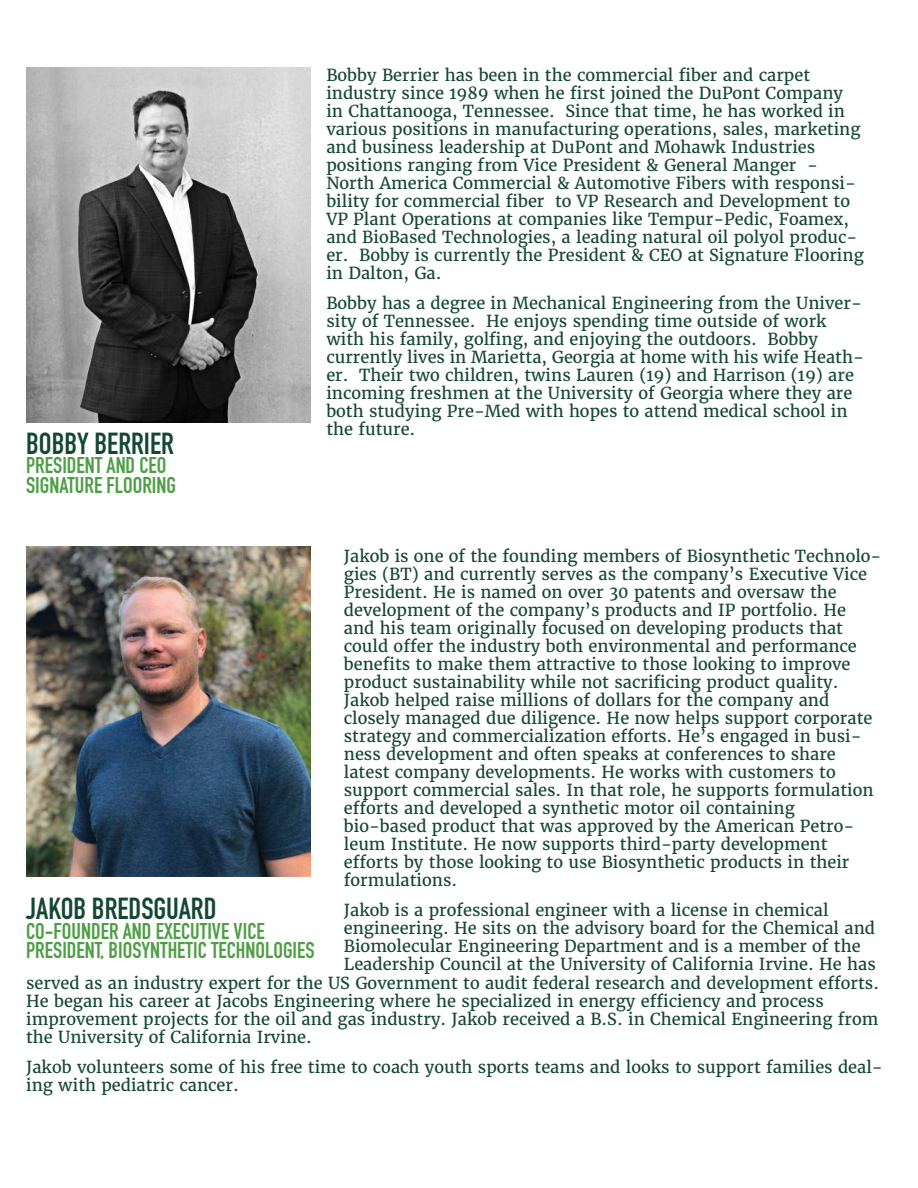
<style>
.page{position:relative;width:918px;height:1188px;background:#fff}
.page>*{position:absolute;margin:0;border:0;box-sizing:border-box;transform-origin:0 0}
.t1{font:700 30px "DIN Condensed";color:#154834}
.t2{font:700 22.5px/19.5px "DIN Condensed";color:#4e9e45}
.t3{font:16.5px/18px "Merriweather";color:#164834}
</style>
<div class="page">
<img style="left:26px;top:547px;width:285px;height:329px">
<img style="left:26px;top:67px;width:285px;height:356px">
<h1 class="t1" style="left:26px;top:432px;width:149px">BOBBY BERRIER</h1>
<h2 class="t2" style="left:26px;top:457px;width:151px">PRESIDENT AND CEO<br>SIGNATURE FLOORING</h2>
<p class="t3" style="left:326px;top:66px;width:539px">Bobby Berrier has been in the commercial fiber and carpet industry since 1989 when he first joined the DuPont Company in Chattanooga, Tennessee. Since that time, he has worked in various positions in manufacturing operations, sales, marketing and business leadership at DuPont and Mohawk Industries positions ranging from Vice President &amp; General Manger - North America Commercial &amp; Automotive Fibers with responsi&shy;bility for commercial fiber to VP Research and Development to VP Plant Operations at companies like Tempur-Pedic, Foamex, and BioBased Technologies, a leading natural oil polyol produc&shy;er. Bobby is currently the President &amp; CEO at Signature Flooring in Dalton, Ga.</p>
<p class="t3" style="left:326px;top:295px;width:539px">Bobby has a degree in Mechanical Engineering from the Univer&shy;sity of Tennessee. He enjoys spending time outside of work with his family, golfing, and enjoying the outdoors. Bobby currently lives in Marietta, Georgia at home with his wife Heath&shy;er. Their two children, twins Lauren (19) and Harrison (19) are incoming freshmen at the University of Georgia where they are both studying Pre-Med with hopes to attend medical school in the future.</p>
<p class="t3" style="left:344px;top:548px;width:539px">Jakob is one of the founding members of Biosynthetic Technolo&shy;gies (BT) and currently serves as the company’s Executive Vice President. He is named on over 30 patents and oversaw the development of the company’s products and IP portfolio. He<br>and his team originally focused on developing products that could offer the industry both environmental and performance benefits to make them attractive to those looking to improve product sustainability while not sacrificing product quality.<br>Jakob helped raise millions of dollars for the company and closely managed due diligence. He now helps support corporate strategy and commercialization efforts. He’s engaged in busi&shy;ness development and often speaks at conferences to share latest company developments. He works with customers to support commercial sales. In that role, he supports formulation efforts and developed a synthetic motor oil containing bio-based product that was approved by the American Petro&shy;leum Institute. He now supports third-party development efforts by those looking to use Biosynthetic products in their formulations.</p>
<p class="t3" style="left:344px;top:902px;width:486px">Jakob is a professional engineer with a license in chemical</p>
<p class="t3" style="left:344px;top:920px;width:533px">engineering. He sits on the advisory board for the Chemical and</p>
<p class="t3" style="left:344px;top:938px;width:518px">Biomolecular Engineering Department and is a member of the</p>
<p class="t3" style="left:344px;top:956px;width:533px">Leadership Council at the University of California Irvine. He has</p>
<p class="t3" style="left:26px;top:974px;width:854px">served as an industry expert for the US Government to audit federal research and development efforts.</p>
<p class="t3" style="left:26px;top:992px;width:799px">He began his career at Jacobs Engineering where he specialized in energy efficiency and process</p>
<p class="t3" style="left:26px;top:1011px;width:854px">improvement projects for the oil and gas industry. Jakob received a B.S. in Chemical Engineering from</p>
<p class="t3" style="left:26px;top:1029px;width:287px">the University of California Irvine.</p>
<p class="t3" style="left:26px;top:1059px;width:858px">Jakob volunteers some of his free time to coach youth sports teams and looks to support families deal&shy;ing with pediatric cancer.</p>
<h1 class="t1" style="left:26px;top:898px;width:192px">JAKOB BREDSGUARD</h1>
<h2 class="t2" style="left:26px;top:922px;width:290px">CO-FOUNDER AND EXECUTIVE VICE<br>PRESIDENT, BIOSYNTHETIC TECHNOLOGIES</h2>
</div>
